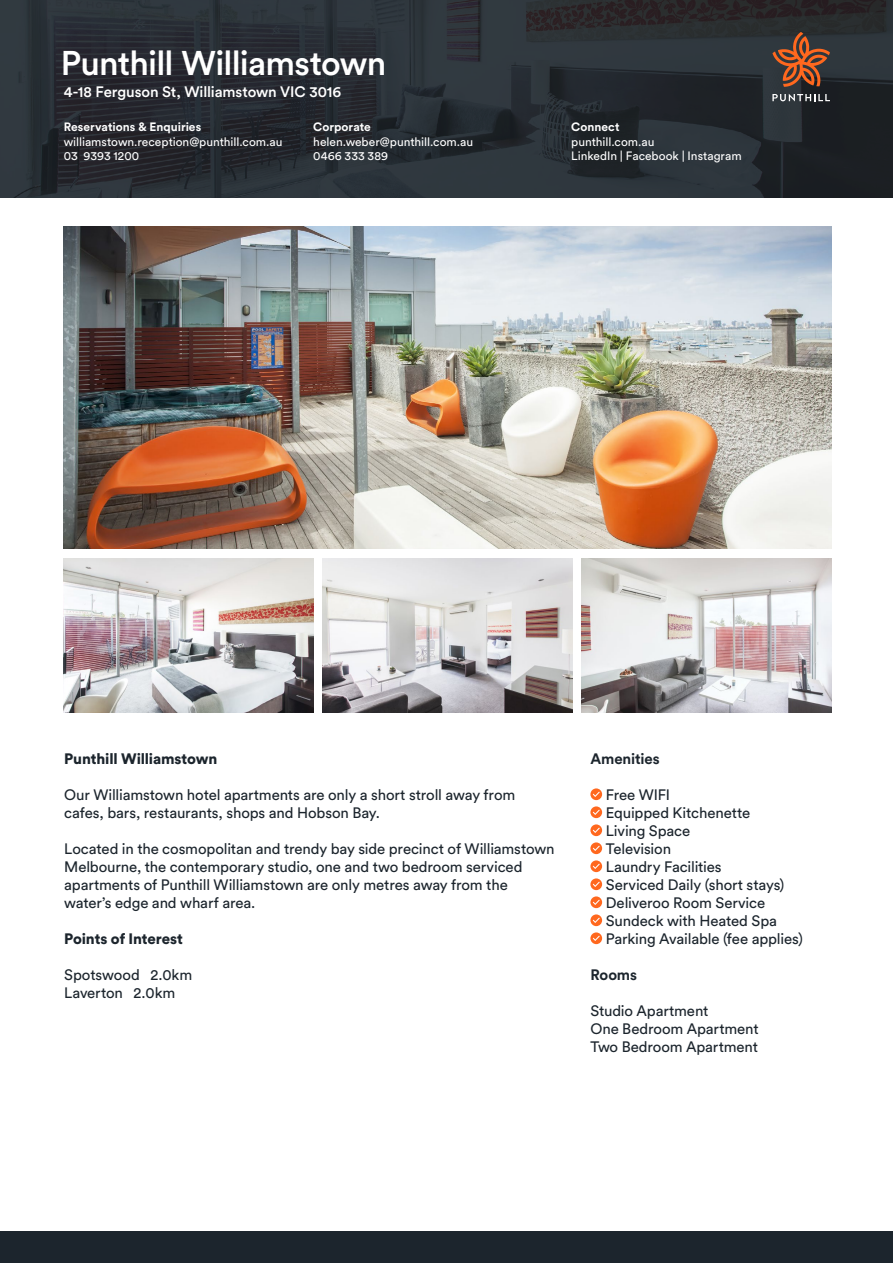
<style>
.page{position:relative;width:893px;height:1263px;background:#fff}
.page>*{position:absolute;margin:0;border:0;box-sizing:border-box;transform-origin:0 0}
.t1{font:500 33.9px "Circular Std";letter-spacing:-.025em;color:#fff}
.t2{font:15px/18px "Circular Std";letter-spacing:-.01em;color:#1c252d}
.t3{font:900 15px "Circular Std";letter-spacing:-.01em;color:#1c252d}
.t4{font:500 15px "Circular Std";letter-spacing:-.005em;color:#fff}
.t5{font:700 15px "Circular Std";letter-spacing:-.005em;color:#1c252d}
.t6{font:12px/14.4px "Circular Std";color:#fff}
.t7{font:700 12px "Circular Std";color:#fff}
</style>
<div class="page">
<img style="left:0;top:0;width:893px;height:198px">
<div style="left:0;top:1231px;width:893px;height:32px;background:#1c252d"></div>
<svg style="left:772px;top:94px;width:58px;height:7px"></svg>
<svg style="left:772px;top:32px;width:58px;height:55px;background:#6f4430"></svg>
<img style="left:64px;top:227px;width:767px;height:321px">
<img style="left:64px;top:558px;width:249px;height:155px">
<img style="left:322px;top:558px;width:250px;height:155px">
<img style="left:581px;top:558px;width:250px;height:155px">
<svg style="left:590px;top:788px;width:12px;height:12px"></svg>
<svg style="left:590px;top:806px;width:12px;height:12px"></svg>
<svg style="left:590px;top:824px;width:12px;height:12px"></svg>
<svg style="left:590px;top:842px;width:12px;height:12px"></svg>
<svg style="left:590px;top:860px;width:12px;height:12px"></svg>
<svg style="left:590px;top:878px;width:12px;height:12px"></svg>
<svg style="left:590px;top:896px;width:12px;height:12px"></svg>
<svg style="left:590px;top:914px;width:12px;height:12px"></svg>
<svg style="left:590px;top:932px;width:12px;height:12px"></svg>
<h1 class="t1" style="left:61px;top:42px;width:327px">Punthill Williamstown</h1>
<p class="t4" style="left:64px;top:82px;width:279px">4-18 Ferguson St, Williamstown VIC 3016</p>
<p class="t7" style="left:313px;top:119px;width:59px">Corporate</p>
<p class="t6" style="left:313px;top:134px;width:161px">helen.weber@punthill.com.au<br>0466 333 389</p>
<p class="t7" style="left:64px;top:119px;width:139px">Reservations &amp; Enquiries</p>
<p class="t6" style="left:64px;top:134px;width:220px">williamstown.reception@punthill.com.au<br>03 9393 1200</p>
<p class="t7" style="left:571px;top:119px;width:50px">Connect</p>
<p class="t6" style="left:571px;top:134px;width:172px">punthill.com.au<br>LinkedIn | Facebook | Instagram</p>
<p class="t3" style="left:64px;top:749px;width:155px">Punthill Williamstown</p>
<p class="t2" style="left:64px;top:786px;width:453px">Our Williamstown hotel apartments are only a short stroll away from cafes, bars, restaurants, shops and Hobson Bay.</p>
<p class="t2" style="left:64px;top:840px;width:492px">Located in the cosmopolitan and trendy bay side precinct of Williamstown Melbourne, the contemporary studio, one and two bedroom serviced apartments of Punthill Williamstown are only metres away from the water’s edge and wharf area.</p>
<p class="t3" style="left:64px;top:929px;width:120px">Points of Interest</p>
<p class="t2" style="left:64px;top:966px;width:130px">Spotswood 2.0km<br>Laverton 2.0km</p>
<p class="t5" style="left:590px;top:749px;width:71px">Amenities</p>
<p class="t2" style="left:606px;top:786px;width:198px">Free WIFI<br>Equipped Kitchenette<br>Living Space<br>Television<br>Laundry Facilities<br>Serviced Daily (short stays)<br>Deliveroo Room Service<br>Sundeck with Heated Spa<br>Parking Available (fee applies)</p>
<p class="t5" style="left:590px;top:965px;width:48px">Rooms</p>
<p class="t2" style="left:590px;top:1002px;width:170px">Studio Apartment<br>One Bedroom Apartment<br>Two Bedroom Apartment</p>
</div>
